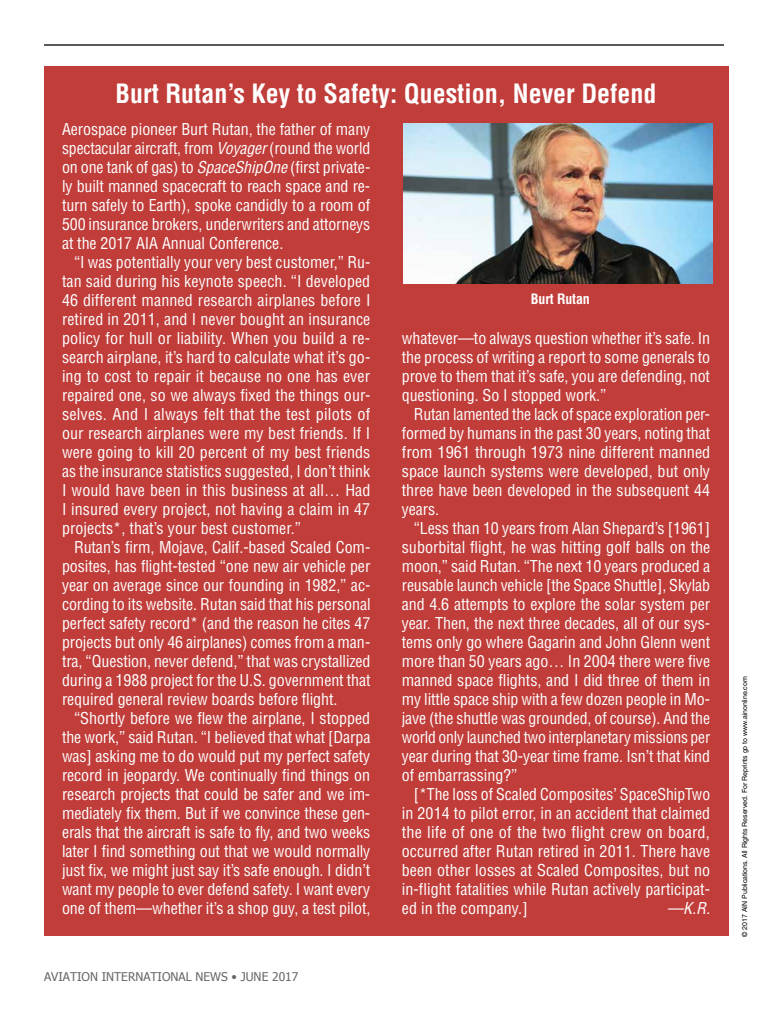
<style>
.page{position:relative;width:768px;height:1024px;background:#fff}
.page>*{position:absolute;margin:0;border:0;box-sizing:border-box;transform-origin:0 0}
.t1{font:700 condensed 26px "Helvetica LT Std";color:#fff}
.t2{font:condensed 16px/19px "Helvetica LT Std";letter-spacing:-.005em;color:#fff;text-align:justify}
.t3{font:italic condensed 16px "Helvetica LT Std";color:#fff}
.t4{font:700 condensed 14px "Helvetica LT Std";letter-spacing:-.01em;color:#fff}
.t5{font:12px "Tahoma";color:#666}
.t6{font:7px "Helvetica LT Std";letter-spacing:-.005em;color:#000}
.s1{font-style:italic}
</style>
<div class="page">
<hr style="left:44px;top:44px;width:680px;height:2px;background:#58595b">
<div style="left:44px;top:66px;width:684px;height:870px;background:#c03d3a"></div>
<img style="left:403px;top:124px;width:310px;height:160px">
<h1 class="t1" style="left:116px;top:77px;width:542px">Burt Rutan’s Key to Safety: Question, Never Defend</h1>
<p class="t2" style="left:62px;top:120px;width:310px">Aerospace pioneer Burt Rutan, the father of many spectacular aircraft, from <span class="s1">Voyager</span> (round the world on one tank of gas) to <span class="s1">SpaceShipOne</span> (first private&shy;ly built manned spacecraft to reach space and re&shy;turn safely to Earth), spoke candidly to a room of 500 insurance brokers, underwriters and attorneys at the 2017 AIA Annual Conference.</p>
<p class="t2" style="left:62px;top:253px;width:310px;text-indent:12px">“I was potentially your very best customer,” Ru&shy;tan said during his keynote speech. “I developed 46 different manned research airplanes before I retired in 2011, and I never bought an insurance policy for hull or liability. When you build a re&shy;search airplane, it’s hard to calculate what it’s go&shy;ing to cost to repair it because no one has ever repaired one, so we always fixed the things our&shy;selves. And I always felt that the test pilots of our research airplanes were my best friends. If I were going to kill 20 percent of my best friends as the insurance statistics suggested, I don’t think I would have been in this business at all… Had I insured every project, not having a claim in 47 projects*, that’s your best customer.”</p>
<p class="t2" style="left:62px;top:538px;width:310px;text-indent:12px">Rutan’s firm, Mojave, Calif.-based Scaled Com&shy;posites, has flight-tested “one new air vehicle per year on average since our founding in 1982,” ac&shy;cording to its website. Rutan said that his personal perfect safety record* (and the reason he cites 47 projects but only 46 airplanes) comes from a man&shy;tra, “Question, never defend,” that was crystallized during a 1988 project for the U.S. government that required general review boards before flight.</p>
<p class="t2" style="left:62px;top:709px;width:310px;text-indent:12px">“Shortly before we flew the airplane, I stopped the work,” said Rutan. “I believed that what [Darpa was] asking me to do would put my perfect safety record in jeopardy. We continually find things on research projects that could be safer and we im&shy;mediately fix them. But if we convince these gen&shy;erals that the aircraft is safe to fly, and two weeks later I find something out that we would normally just fix, we might just say it’s safe enough. I didn’t want my people to ever defend safety. I want every one of them—whether it’s a shop guy, a test pilot,</p>
<p class="t4" style="left:531px;top:290px;width:61px">Burt Rutan</p>
<p class="t2" style="left:402px;top:329px;width:310px">whatever—to always question whether it’s safe. In the process of writing a report to some generals to prove to them that it’s safe, you are defending, not questioning. So I stopped work.”</p>
<p class="t2" style="left:402px;top:405px;width:310px;text-indent:12px">Rutan lamented the lack of space exploration per&shy;formed by humans in the past 30 years, noting that from 1961 through 1973 nine different manned space launch systems were developed, but only three have been developed in the subsequent 44 years.</p>
<p class="t2" style="left:402px;top:519px;width:310px;text-indent:12px">“Less than 10 years from Alan Shepard’s [1961] suborbital flight, he was hitting golf balls on the moon,” said Rutan. “The next 10 years produced a reusable launch vehicle [the Space Shuttle], Skylab and 4.6 attempts to explore the solar system per year. Then, the next three decades, all of our sys&shy;tems only go where Gagarin and John Glenn went more than 50 years ago… In 2004 there were five manned space flights, and I did three of them in my little space ship with a few dozen people in Mo&shy;jave (the shuttle was grounded, of course). And the world only launched two interplanetary missions per year during that 30-year time frame. Isn’t that kind of embarrassing?”</p>
<p class="t2" style="left:402px;top:785px;width:310px;text-indent:12px">[*The loss of Scaled Composites’ SpaceShipTwo in 2014 to pilot error, in an accident that claimed the life of one of the two flight crew on board, occurred after Rutan retired in 2011. There have been other losses at Scaled Composites, but no in-flight fatalities while Rutan actively participat&shy;ed in the company.]</p>
<p class="t3" style="left:667px;top:898px;width:44px">—K.R.</p>
<p class="t5" style="left:44px;top:968px;width:256px">AVIATION INTERNATIONAL NEWS • JUNE 2017</p>
<p class="t6" style="left:740px;top:937px;width:262px;rotate:-90deg">© 2017 AIN Publications. All Rights Reserved. For Reprints go to www.ainonline.com</p>
</div>
